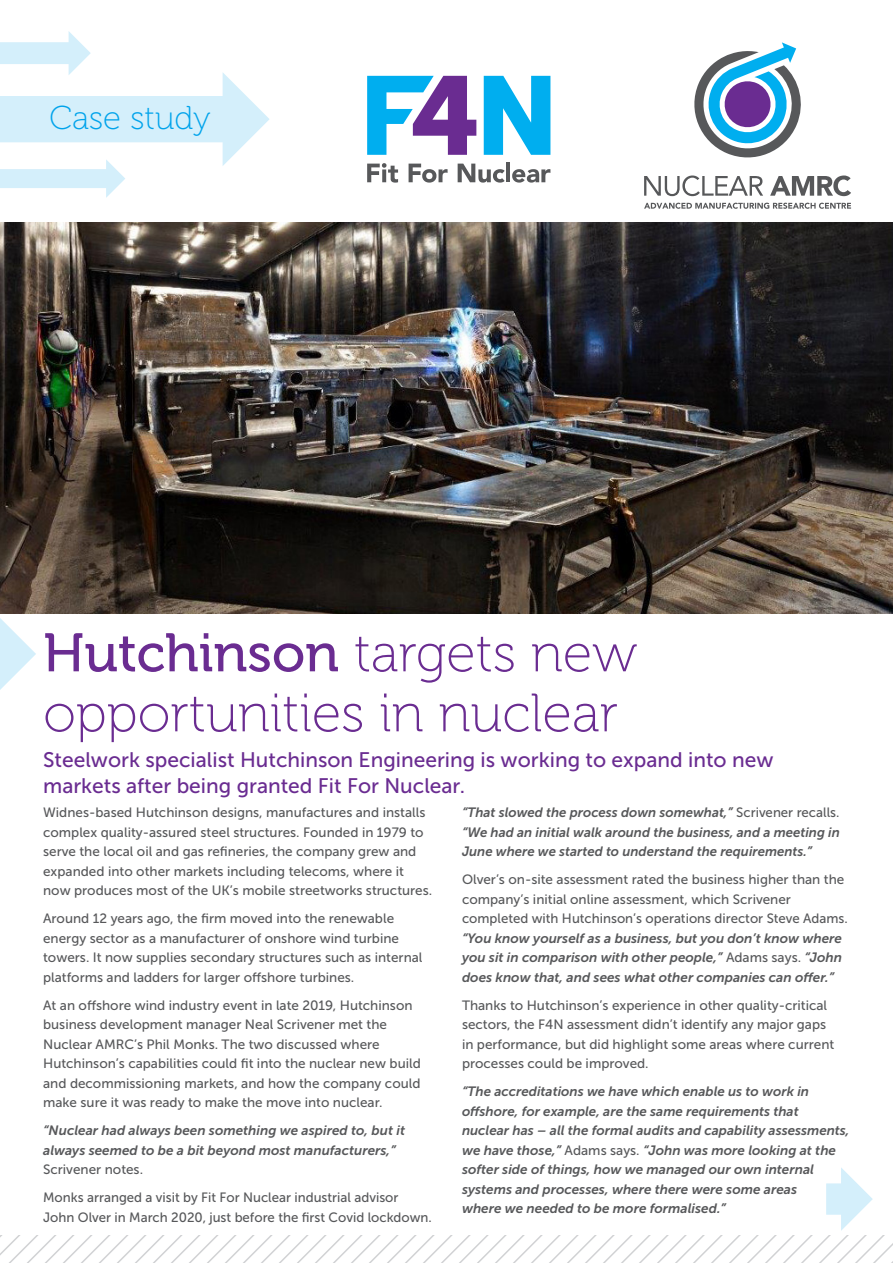
<style>
.page{position:relative;width:893px;height:1263px;background:#fff}
.page>*{position:absolute;margin:0;border:0;box-sizing:border-box;transform-origin:0 0}
.t1{font:54px/60px "Museo 100";color:#6a2c91}
.t2{font:33px "Museo 100";color:#00aeef}
.t3{font:21px/25.5px "Museo Sans 500";color:#6a2c91}
.t4{font:13.5px/19.5px "Museo Sans 500";color:#57585a}
.t5{font:italic 13.5px/19.5px "Museo Sans 700";color:#57585a}
.s1{font-family:"Museo 500"}
.s2{font-family:"Museo Sans 500";font-style:normal}
.s3{font-family:"Museo Sans 700";font-style:italic}
</style>
<div class="page">
<img style="left:0;top:222px;width:893px;height:391px">
<svg style="left:694px;top:42px;width:107px;height:116px"></svg>
<svg style="left:644px;top:175px;width:207px;height:34px"></svg>
<svg style="left:0;top:594px;width:36px;height:96px"></svg>
<svg style="left:0;top:31px;width:270px;height:167px"></svg>
<svg style="left:0;top:1168px;width:893px;height:95px"></svg>
<svg style="left:367px;top:163px;width:31px;height:20px"></svg>
<svg style="left:409px;top:164px;width:39px;height:19px"></svg>
<svg style="left:458px;top:164px;width:47px;height:19px"></svg>
<hr style="left:506px;top:162px;width:4px;height:20px;background:#57585a">
<svg style="left:512px;top:169px;width:38px;height:14px"></svg>
<svg style="left:367px;top:76px;width:109px;height:79px"></svg>
<svg style="left:484px;top:76px;width:66px;height:79px"></svg>
<p class="t2" style="left:50px;top:101px;width:163px">Case study</p>
<p class="t1" style="left:43px;top:624px;width:596px"><span class="s1">Hutchinson</span> targets new opportunities in nuclear</p>
<p class="t3" style="left:43px;top:747px;width:732px">Steelwork specialist Hutchinson Engineering is working to expand into new markets after being granted Fit For Nuclear.</p>
<p class="t4" style="left:43px;top:803px;width:391px">Widnes-based Hutchinson designs, manufactures and installs complex quality-assured steel structures. Founded in 1979 to serve the local oil and gas refineries, the company grew and expanded into other markets including telecoms, where it now produces most of the UK’s mobile streetworks structures.</p>
<p class="t4" style="left:43px;top:909px;width:381px">Around 12 years ago, the firm moved into the renewable energy sector as a manufacturer of onshore wind turbine towers. It now supplies secondary structures such as internal platforms and ladders for larger offshore turbines.</p>
<p class="t4" style="left:43px;top:995px;width:379px">At an offshore wind industry event in late 2019, Hutchinson business development manager Neal Scrivener met the Nuclear AMRC’s Phil Monks. The two discussed where Hutchinson’s capabilities could fit into the nuclear new build and decommissioning markets, and how the company could make sure it was ready to make the move into nuclear.</p>
<p class="t5" style="left:43px;top:1121px;width:363px">“Nuclear had always been something we aspired to, but it always seemed to be a bit beyond most manufacturers,”<br><span class="s2">Scrivener notes.</span></p>
<p class="t4" style="left:43px;top:1188px;width:390px">Monks arranged a visit by Fit For Nuclear industrial advisor<br>John Olver in March 2020, just before the first Covid lockdown.</p>
<p class="t5" style="left:462px;top:803px;width:379px;text-align:justify">“That slowed the process down somewhat,” <span class="s2">Scrivener recalls. </span>“We had an initial walk around the business, and a meeting in June where we started to understand the requirements.”</p>
<p class="t4" style="left:462px;top:870px;width:387px">Olver’s on-site assessment rated the business higher than the company’s initial online assessment, which Scrivener completed with Hutchinson’s operations director Steve Adams. <span class="s3">“You know yourself as a business, but you don’t know where you sit in comparison with other people,”</span> Adams says. <span class="s3">“John does know that, and sees what other companies can offer.”</span></p>
<p class="t4" style="left:462px;top:995px;width:374px">Thanks to Hutchinson’s experience in other quality-critical sectors, the F4N assessment didn’t identify any major gaps in performance, but did highlight some areas where current processes could be improved.</p>
<p class="t5" style="left:462px;top:1082px;width:389px">“The accreditations we have which enable us to work in offshore, for example, are the same requirements that<br>nuclear has – all the formal audits and capability assessments, we have those,” <span class="s2">Adams says.</span> “John was more looking at the softer side of things, how we managed our own internal systems and processes, where there were some areas<br>where we needed to be more formalised.”</p>
</div>
